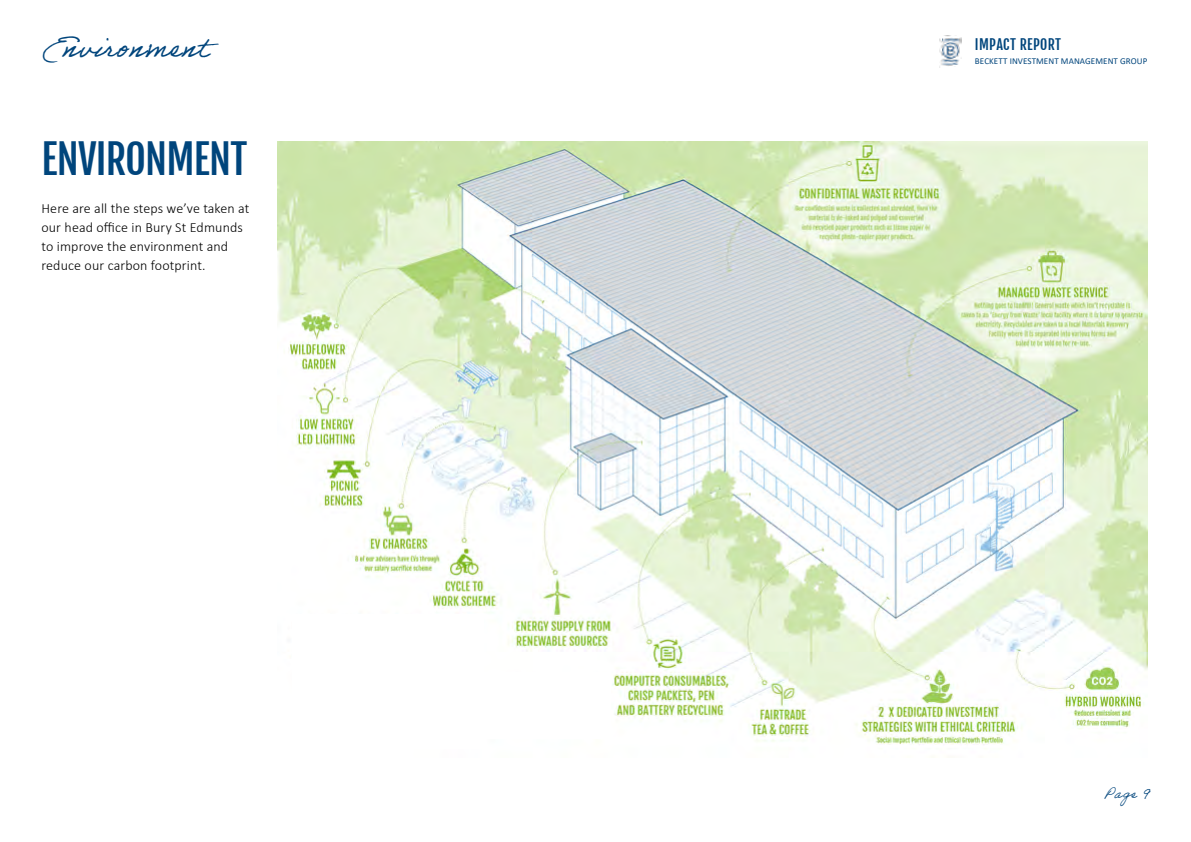
<style>
.page{position:relative;width:1191px;height:842px;background:#fff}
.page>*{position:absolute;margin:0;border:0;box-sizing:border-box;transform-origin:0 0}
.t1{font:40px "Fjalla One";letter-spacing:-.02em;color:#00457c}
.t2{font:30px "Adobe Handwriting Ernie";letter-spacing:.01em;color:#00457c}
.t3{font:300 14px/19px "Calibri";letter-spacing:.01em;color:#000}
.t4{font:14px "Fjalla One";letter-spacing:.025em;color:#00457c}
.t5{font:14px "Adobe Handwriting Ernie";color:#00457c}
.t6{font:9px "Calibri";letter-spacing:.01em;color:#00457c}
</style>
<div class="page">
<img style="left:939px;top:36px;width:22px;height:32px">
<img style="left:278px;top:141px;width:869px;height:604px">
<div style="left:292px;top:614px;width:192px;height:134px;background:#fff"></div>
<div style="left:463px;top:672px;width:148px;height:66px;background:#fff"></div>
<h2 class="t2" style="left:42px;top:29px;width:168px">Environment</h2>
<h1 class="t1" style="left:41px;top:134px;width:207px">ENVIRONMENT</h1>
<p class="t3" style="left:41px;top:199px;width:209px">Here are all the steps we’ve taken at our head office in Bury St Edmunds to improve the environment and reduce our carbon footprint.</p>
<p class="t4" style="left:975px;top:36px;width:88px">IMPACT REPORT</p>
<p class="t6" style="left:975px;top:55px;width:174px">BECKETT INVESTMENT MANAGEMENT GROUP</p>
<p class="t5" style="left:1104px;top:785px;width:46px">Page 9</p>
</div>
